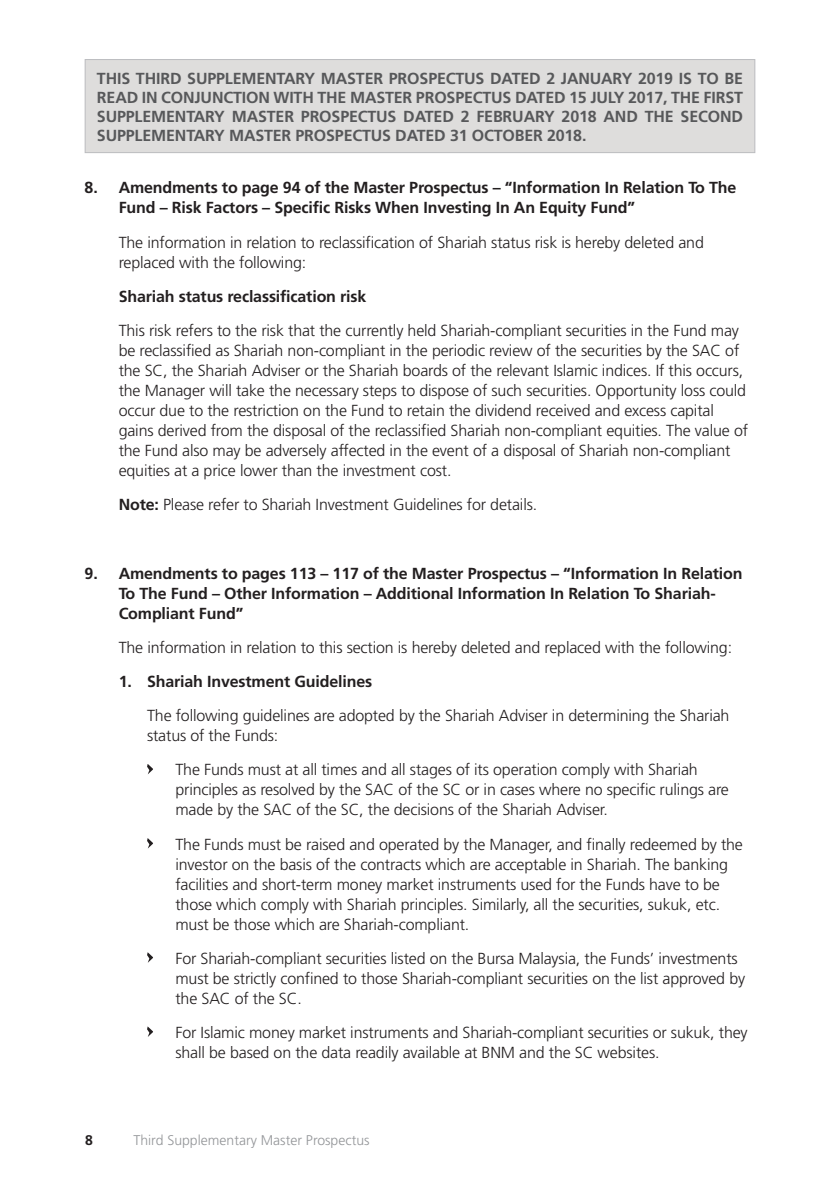
<style>
.page{position:relative;width:840px;height:1191px;background:#fff}
.page>*{position:absolute;margin:0;border:0;box-sizing:border-box;transform-origin:0 0}
.t1{font:300 16px/20px "Frutiger";letter-spacing:-.01em;color:#231f20}
.t2{font:700 16px/20px "Frutiger";letter-spacing:-.01em;color:#231f20}
.t3{font:700 16px/19px "Frutiger";letter-spacing:-.01em;color:#57585a;text-align:justify}
.t4{font:300 14px "Frutiger";color:#939598}
.t5{font:700 14px "Frutiger";color:#231f20}
.s1{font-weight:700}
</style>
<div class="page">
<div style="left:85px;top:60px;width:669px;height:93px;background:#dedddc"></div>
<div style="left:85px;top:59px;width:670px;height:94px;border:1px solid #bcbdc0"></div>
<svg style="left:147px;top:764px;width:6px;height:10px"></svg>
<svg style="left:147px;top:838px;width:6px;height:10px"></svg>
<svg style="left:147px;top:952px;width:6px;height:10px"></svg>
<svg style="left:147px;top:1026px;width:6px;height:11px"></svg>
<p class="t3" style="left:97px;top:68px;width:647px">THIS THIRD SUPPLEMENTARY MASTER PROSPECTUS DATED 2 JANUARY 2019 IS TO BE READ IN CONJUNCTION WITH THE MASTER PROSPECTUS DATED 15 JULY 2017, THE FIRST SUPPLEMENTARY MASTER PROSPECTUS DATED 2 FEBRUARY 2018 AND THE SECOND SUPPLEMENTARY MASTER PROSPECTUS DATED 31 OCTOBER 2018.</p>
<p class="t2" style="left:119px;top:178px;width:619px;text-indent:-34px">8. Amendments to page 94 of the Master Prospectus – “Information In Relation To The<br>Fund – Risk Factors – Specific Risks When Investing In An Equity Fund”</p>
<p class="t1" style="left:119px;top:232px;width:586px">The information in relation to reclassification of Shariah status risk is hereby deleted and replaced with the following:</p>
<p class="t2" style="left:119px;top:286px;width:249px">Shariah status reclassification risk</p>
<p class="t1" style="left:119px;top:320px;width:630px">This risk refers to the risk that the currently held Shariah-compliant securities in the Fund may be reclassified as Shariah non-compliant in the periodic review of the securities by the SAC of the SC, the Shariah Adviser or the Shariah boards of the relevant Islamic indices. If this occurs, the Manager will take the necessary steps to dispose of such securities. Opportunity loss could occur due to the restriction on the Fund to retain the dividend received and excess capital gains derived from the disposal of the reclassified Shariah non-compliant equities. The value of the Fund also may be adversely affected in the event of a disposal of Shariah non-compliant equities at a price lower than the investment cost.</p>
<p class="t1" style="left:119px;top:495px;width:420px"><span class="s1">Note:</span> Please refer to Shariah Investment Guidelines for details.</p>
<p class="t2" style="left:119px;top:563px;width:625px;text-indent:-34px">9. Amendments to pages 113 – 117 of the Master Prospectus – “Information In Relation<br>To The Fund – Other Information – Additional Information In Relation To Shariah-<br>Compliant Fund”</p>
<p class="t1" style="left:119px;top:637px;width:614px">The information in relation to this section is hereby deleted and replaced with the following:</p>
<p class="t2" style="left:119px;top:671px;width:255px">1. Shariah Investment Guidelines</p>
<p class="t1" style="left:147px;top:705px;width:583px">The following guidelines are adopted by the Shariah Adviser in determining the Shariah status of the Funds:</p>
<p class="t1" style="left:175px;top:760px;width:554px">The Funds must at all times and all stages of its operation comply with Shariah principles as resolved by the SAC of the SC or in cases where no specific rulings are made by the SAC of the SC, the decisions of the Shariah Adviser.</p>
<p class="t1" style="left:175px;top:834px;width:568px">The Funds must be raised and operated by the Manager, and finally redeemed by the investor on the basis of the contracts which are acceptable in Shariah. The banking facilities and short-term money market instruments used for the Funds have to be those which comply with Shariah principles. Similarly, all the securities, sukuk, etc. must be those which are Shariah-compliant.</p>
<p class="t1" style="left:175px;top:948px;width:571px">For Shariah-compliant securities listed on the Bursa Malaysia, the Funds’ investments must be strictly confined to those Shariah-compliant securities on the list approved by the SAC of the SC.</p>
<p class="t1" style="left:175px;top:1022px;width:573px">For Islamic money market instruments and Shariah-compliant securities or sukuk, they shall be based on the data readily available at BNM and the SC websites.</p>
<p class="t5" style="left:85px;top:1131px;width:9px">8</p>
<p class="t4" style="left:133px;top:1132px;width:237px">Third Supplementary Master Prospectus</p>
</div>
